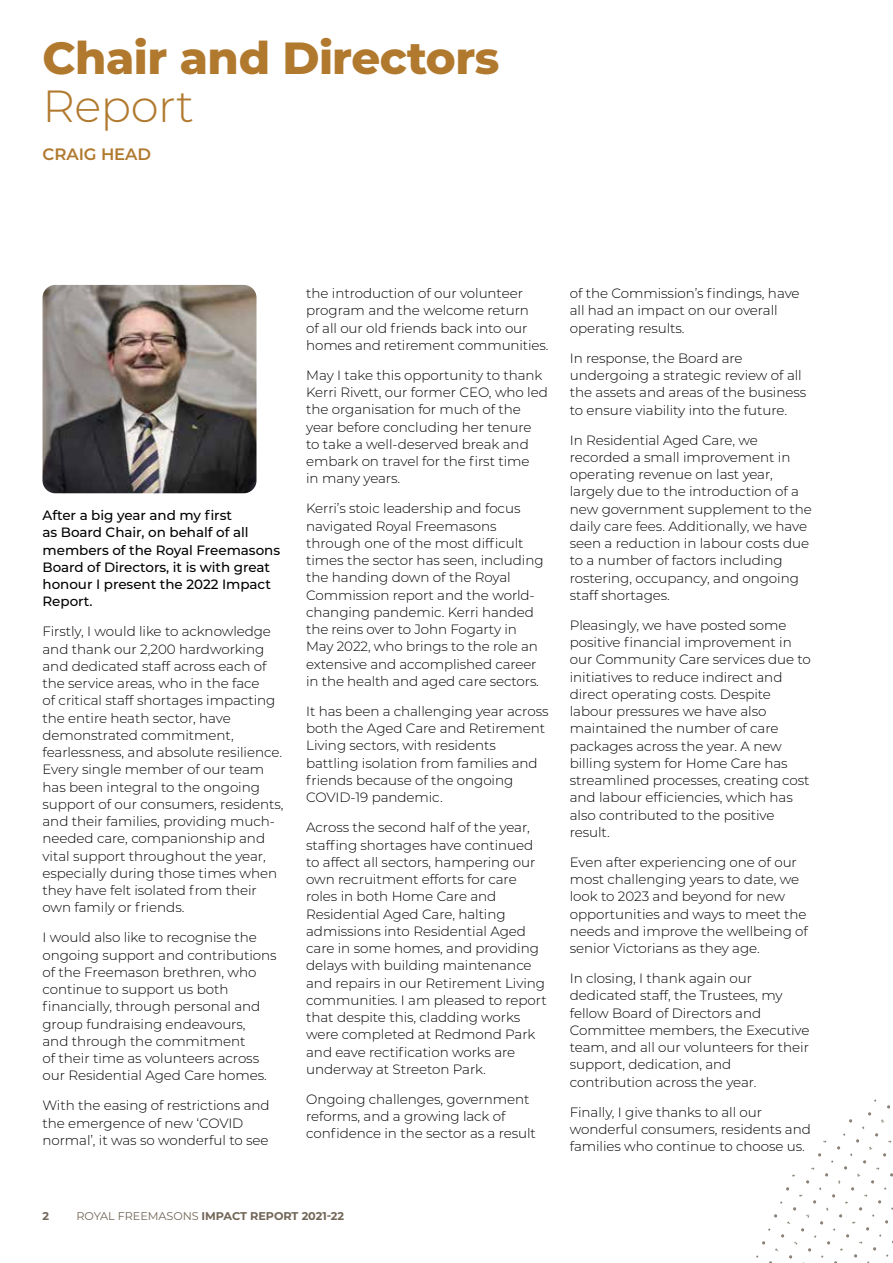
<style>
.page{position:relative;width:893px;height:1263px;background:#fff}
.page>*{position:absolute;margin:0;border:0;box-sizing:border-box;transform-origin:0 0}
.t1{font:800 45px "Montserrat";letter-spacing:-.01em;color:#b1792e}
.t2{font:300 45px "Montserrat";letter-spacing:-.01em;color:#b1792e}
.t3{font:600 16.5px "Montserrat";letter-spacing:-.005em;color:#b1792e}
.t4{font:300 13.5px/17.2px "Montserrat";letter-spacing:-.005em;color:#000}
.t5{font:500 13.5px/17.2px "Montserrat";letter-spacing:-.005em;color:#000}
.t6{font:700 11.25px "Montserrat";letter-spacing:-.005em;color:#726658}
.s1{font-weight:400}
</style>
<div class="page">
<svg style="left:756px;top:1099px;width:137px;height:164px"></svg>
<img style="left:43px;top:285px;width:213px;height:208px">
<h1 class="t1" style="left:43px;top:25px;width:458px">Chair and Directors</h1>
<h1 class="t2" style="left:43px;top:76px;width:153px">Report</h1>
<p class="t3" style="left:43px;top:142px;width:110px">CRAIG HEAD</p>
<p class="t5" style="left:43px;top:506px;width:239px">After a big year and my first<br>as Board Chair, on behalf of all members of the Royal Freemasons<br>Board of Directors, it is with great honour I present the 2022 Impact<br>Report.</p>
<p class="t4" style="left:43px;top:622px;width:243px">Firstly, I would like to acknowledge and thank our 2,200 hardworking and dedicated staff across each of the service areas, who in the face<br>of critical staff shortages impacting the entire heath sector, have demonstrated commitment, fearlessness, and absolute resilience.<br>Every single member of our team has been integral to the ongoing support of our consumers, residents, and their families, providing much&shy;needed care, companionship and vital support throughout the year, especially during those times when they have felt isolated from their own family or friends.</p>
<p class="t4" style="left:43px;top:928px;width:236px">I would also like to recognise the ongoing support and contributions of the Freemason brethren, who continue to support us both financially, through personal and group fundraising endeavours,<br>and through the commitment<br>of their time as volunteers across our Residential Aged Care homes.</p>
<p class="t4" style="left:43px;top:1096px;width:229px">With the easing of restrictions and the emergence of new ‘COVID normal’, it was so wonderful to see</p>
<p class="t4" style="left:306px;top:284px;width:244px">the introduction of our volunteer program and the welcome return<br>of all our old friends back into our homes and retirement communities.</p>
<p class="t4" style="left:306px;top:366px;width:243px">May I take this opportunity to thank<br>Kerri Rivett, our former CEO, who led the organisation for much of the year before concluding her tenure to take a well-deserved break and embark on travel for the first time<br>in many years.</p>
<p class="t4" style="left:306px;top:500px;width:239px">Kerri’s stoic leadership and focus navigated Royal Freemasons through one of the most difficult times the sector has seen, including the handing down of the Royal Commission report and the world&shy;changing pandemic. Kerri handed the reins over to John Fogarty in May 2022, who brings to the role an extensive and accomplished career in the health and aged care sectors.</p>
<p class="t4" style="left:306px;top:702px;width:244px">It has been a challenging year across both the Aged Care and Retirement<br>Living sectors, with residents battling isolation from families and friends because of the ongoing<br>COVID-19 pandemic.</p>
<p class="t4" style="left:306px;top:818px;width:242px">Across the second half of the year, staffing shortages have continued to affect all sectors, hampering our own recruitment efforts for care roles in both Home Care and Residential Aged Care, halting admissions into Residential Aged care in some homes, and providing delays with building maintenance and repairs in our Retirement Living communities. I am pleased to report that despite this, cladding works were completed at Redmond Park and eave rectification works are underway at Streeton Park.</p>
<p class="t4" style="left:306px;top:1090px;width:231px">Ongoing challenges, government reforms, and a growing lack of confidence in the sector as a result</p>
<p class="t4" style="left:570px;top:284px;width:231px">of the Commission’s findings, have all had an impact on our overall operating results.</p>
<p class="t4" style="left:570px;top:349px;width:238px">In response, the Board are undergoing a strategic review of all the assets and areas of the business to ensure viability into the future.</p>
<p class="t4" style="left:570px;top:431px;width:244px">In Residential Aged Care, we recorded a small improvement in operating revenue on last year, largely due to the introduction of a new government supplement to the daily care fees. Additionally, we have seen a reduction in labour costs due to a number of factors including rostering, occupancy, and ongoing staff shortages.</p>
<p class="t4" style="left:570px;top:616px;width:243px">Pleasingly, we have posted some positive financial improvement in our Community Care services due to initiatives to reduce indirect and direct operating costs. Despite labour pressures we have also maintained the number of care packages across the year. A new billing system for Home Care has streamlined processes, creating cost and labour efficiencies, which has also contributed to the positive result.</p>
<p class="t4" style="left:570px;top:853px;width:240px">Even after experiencing one of our most challenging years to date, we look to 2023 and beyond for new opportunities and ways to meet the needs and improve the wellbeing of senior Victorians as they age.</p>
<p class="t4" style="left:570px;top:969px;width:241px">In closing, I thank again our dedicated staff, the Trustees, my fellow Board of Directors and<br>Committee members, the Executive team, and all our volunteers for their support, dedication, and contribution across the year.</p>
<p class="t4" style="left:570px;top:1103px;width:243px">Finally, I give thanks to all our wonderful consumers, residents and families who continue to choose us.</p>
<p class="t6" style="left:43px;top:1208px;width:8px">2</p>
<p class="t6" style="left:77px;top:1208px;width:269px"><span class="s1">ROYAL FREEMASONS</span> IMPACT REPORT 2021-22</p>
</div>
